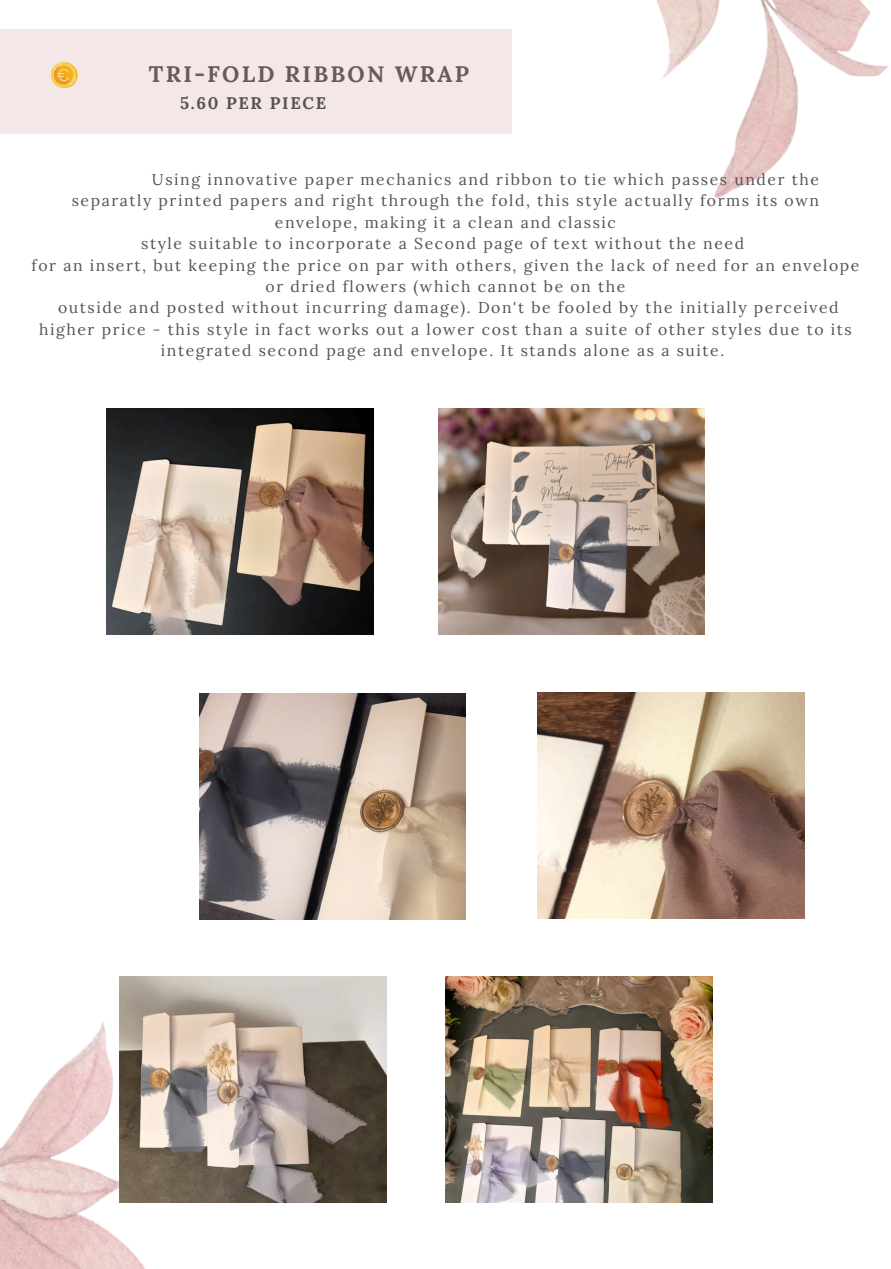
<style>
.page{position:relative;width:891px;height:1269px;background:#fff}
.page>*{position:absolute;margin:0;border:0;box-sizing:border-box;transform-origin:0 0}
.t1{font:700 22.5px "Lora";letter-spacing:.1em;color:#545454}
.t2{font:700 16.8px "Lora";letter-spacing:.1em;color:#545454}
.t3{font:15.75px/21.3px "Lora";letter-spacing:.1em;color:#545454;text-align:center}
</style>
<div class="page">
<img style="left:169px;top:0;width:720px;height:198px">
<img style="left:0;top:977px;width:713px;height:292px">
<div style="left:0;top:29px;width:511px;height:104px;background:#f4e7e7"></div>
<img style="left:106px;top:409px;width:267px;height:226px">
<img style="left:438px;top:409px;width:267px;height:226px">
<img style="left:538px;top:693px;width:266px;height:226px">
<img style="left:446px;top:977px;width:266px;height:226px">
<img style="left:199px;top:693px;width:267px;height:226px">
<img style="left:120px;top:977px;width:266px;height:226px">
<p class="t1" style="left:149px;top:60px;width:322px">TRI-FOLD RIBBON WRAP</p>
<p class="t2" style="left:180px;top:92px;width:148px">5.60 PER PIECE</p>
<h1 class="t3" style="left:152px;top:169px;width:669px">Using innovative paper mechanics and ribbon to tie which passes under the</h1>
<h1 class="t3" style="left:72px;top:190px;width:749px">separatly printed papers and right through the fold, this style actually forms its own</h1>
<h1 class="t3" style="left:275px;top:211px;width:342px">envelope, making it a clean and classic</h1>
<p class="t3" style="left:141px;top:233px;width:604px">style suitable to incorporate a Second page of text without the need</p>
<p class="t3" style="left:32px;top:254px;width:829px">for an insert, but keeping the price on par with others, given the lack of need for an envelope or dried flowers (which cannot be on the</p>
<p class="t3" style="left:39px;top:297px;width:814px">outside and posted without incurring damage). Don't be fooled by the initially perceived higher price - this style in fact works out a lower cost than a suite of other styles due to its integrated second page and envelope. It stands alone as a suite.</p>
</div>
